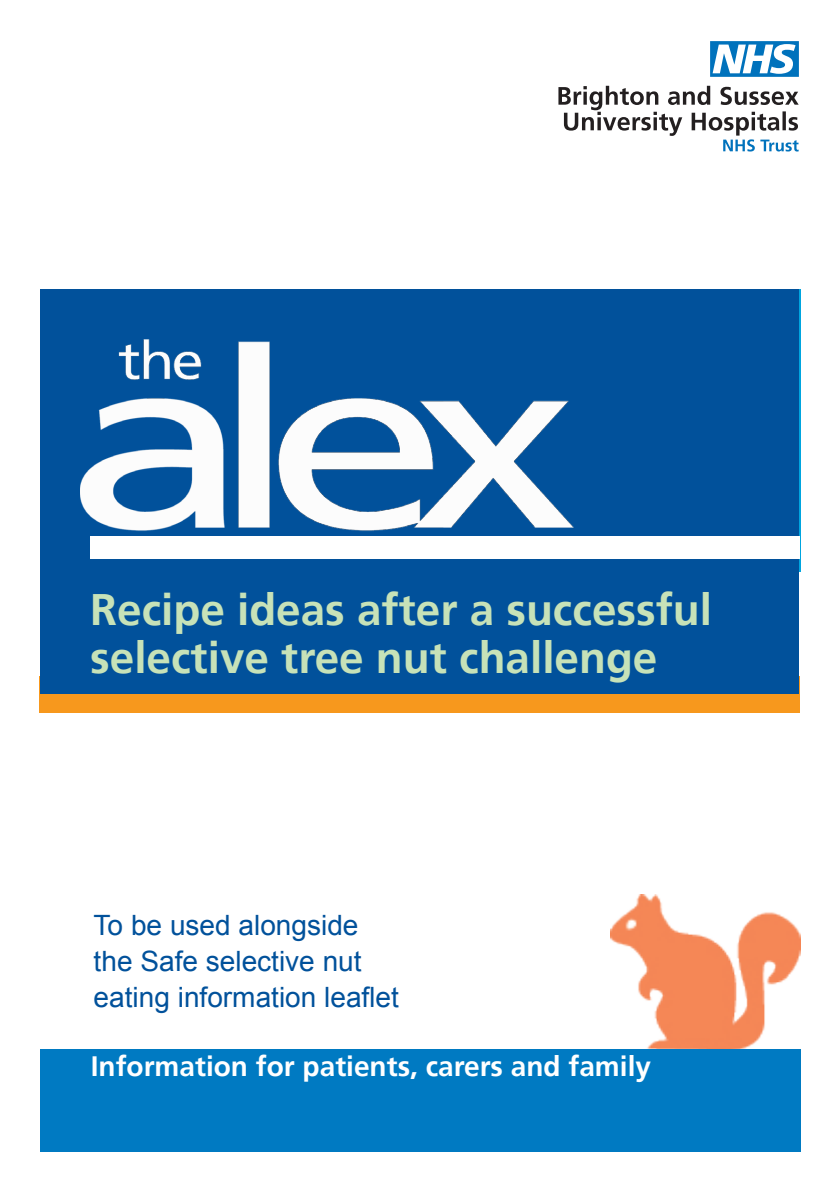
<style>
.page{position:relative;width:840px;height:1191px;background:#fff}
.page>*{position:absolute;margin:0;border:0;box-sizing:border-box;transform-origin:0 0}
.t1{font:700 44px "Frutiger";color:#c7e2b8}
.t2{font:28px "Arial";color:#01519b}
.t3{font:700 28px "Frutiger";color:#fff}
</style>
<div class="page">
<svg style="left:558px;top:86px;width:240px;height:65px"></svg>
<svg style="left:710px;top:41px;width:88px;height:36px"></svg>
<div style="left:40px;top:675px;width:759px;height:37px;background:#f7981d"></div>
<div style="left:40px;top:289px;width:758px;height:404px;background:#01519b"></div>
<img style="left:81px;top:339px;width:493px;height:192px">
<div style="left:90px;top:536px;width:709px;height:22px;background:#fff"></div>
<img style="left:610px;top:895px;width:189px;height:154px">
<div style="left:40px;top:1049px;width:759px;height:102px;background:#007ac2"></div>
<p class="t1" style="left:90px;top:584px;width:622px">Recipe ideas after a successful</p>
<p class="t1" style="left:90px;top:632px;width:568px">selective tree nut challenge</p>
<p class="t2" style="left:94px;top:907px;width:266px">To be used alongside</p>
<p class="t2" style="left:94px;top:943px;width:269px">the Safe selective nut</p>
<p class="t2" style="left:94px;top:979px;width:307px">eating information leaflet</p>
<p class="t3" style="left:91px;top:1050px;width:561px">Information for patients, carers and family</p>
</div>
